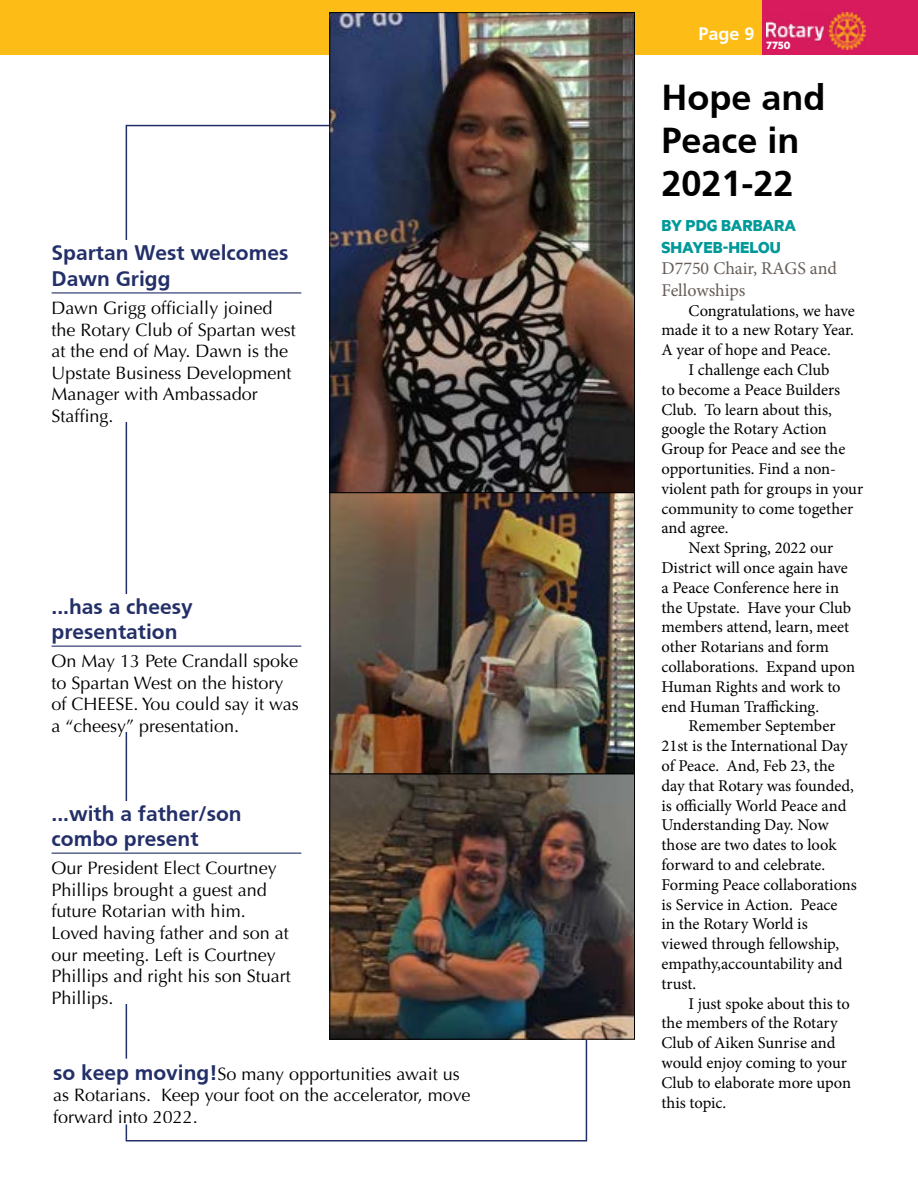
<style>
.page{position:relative;width:918px;height:1188px;background:#fff}
.page>*{position:absolute;margin:0;border:0;box-sizing:border-box;transform-origin:0 0}
.t1{font:700 36px/43.2px "Frutiger";color:#000}
.t2{font:700 21px/25.2px "Frutiger";color:#232f68}
.t3{font:18px/21.6px "Optima";color:#000}
.t4{font:18px/21.6px "Minion Pro";color:#675d58}
.t5{font:700 18px/21.6px "Metric";color:#099}
.t6{font:700 18px "Frutiger";color:#fff}
.t7{font:16.5px "Minion Pro";letter-spacing:-.005em;color:#000}
.t8{font:700 12px "Metric";color:#fff}
.s1{font-family:"Frutiger";font-weight:700;font-size:21px;color:#232f68}
</style>
<div class="page">
<div style="left:761px;top:0;width:157px;height:55px;background:#d81b5d"></div>
<div style="left:0;top:0;width:761px;height:55px;background:#fdbd16"></div>
<img style="left:766px;top:13px;width:100px;height:37px">
<img style="left:331px;top:14px;width:302px;height:1024px">
<div style="left:329px;top:773px;width:306px;height:267px;border:1px solid #000"></div>
<div style="left:329px;top:492px;width:306px;height:282px;border:1px solid #000"></div>
<div style="left:329px;top:12px;width:306px;height:481px;border:1px solid #000"></div>
<hr style="left:52px;top:292px;width:249px;height:1px;background:#232f68">
<hr style="left:52px;top:646px;width:249px;height:1px;background:#232f68">
<hr style="left:52px;top:853px;width:249px;height:1px;background:#232f68">
<p class="t2" style="left:52px;top:240px;width:238px">Spartan West welcomes<br>Dawn Grigg</p>
<p class="t3" style="left:52px;top:297px;width:246px">Dawn Grigg officially joined the Rotary Club of Spartan west at the end of May. Dawn is the<br>Upstate Business Development<br>Manager with Ambassador<br>Staffing.</p>
<p class="t2" style="left:52px;top:594px;width:143px">...has a cheesy presentation</p>
<p class="t3" style="left:52px;top:651px;width:249px">On May 13 Pete Crandall spoke to Spartan West on the history of CHEESE. You could say it was a “cheesy” presentation.</p>
<p class="t2" style="left:52px;top:801px;width:192px">...with a father/son combo present</p>
<p class="t3" style="left:52px;top:858px;width:241px">Our President Elect Courtney<br>Phillips brought a guest and future Rotarian with him.<br>Loved having father and son at our meeting. Left is Courtney<br>Phillips and right his son Stuart<br>Phillips.</p>
<p class="t3" style="left:53px;top:1063px;width:419px"><span class="s1">so keep moving!</span>So many opportunities await us as Rotarians. Keep your foot on the accelerator, move forward into 2022.</p>
<p class="t6" style="left:699px;top:23px;width:58px">Page 9</p>
<p class="t8" style="left:766px;top:38px;width:25px">7750</p>
<h1 class="t1" style="left:662px;top:75px;width:166px">Hope and<br>Peace in<br>2021-22</h1>
<p class="t5" style="left:662px;top:214px;width:136px">BY PDG BARBARA<br>SHAYEB-HELOU</p>
<p class="t4" style="left:662px;top:258px;width:177px">D7750 Chair, RAGS and<br>Fellowships</p>
<p class="t7" style="left:688px;top:299px;width:168px">Congratulations, we have</p>
<p class="t7" style="left:662px;top:319px;width:194px">made it to a new Rotary Year.</p>
<p class="t7" style="left:662px;top:339px;width:171px">A year of hope and Peace.</p>
<p class="t7" style="left:688px;top:359px;width:142px">I challenge each Club</p>
<p class="t7" style="left:662px;top:379px;width:180px">to become a Peace Builders</p>
<p class="t7" style="left:662px;top:398px;width:172px">Club. To learn about this,</p>
<p class="t7" style="left:662px;top:418px;width:167px">google the Rotary Action</p>
<p class="t7" style="left:662px;top:438px;width:185px">Group for Peace and see the</p>
<p class="t7" style="left:662px;top:458px;width:176px">opportunities. Find a non-</p>
<p class="t7" style="left:662px;top:478px;width:203px">violent path for groups in your</p>
<p class="t7" style="left:662px;top:497px;width:193px">community to come together</p>
<p class="t7" style="left:662px;top:517px;width:69px">and agree.</p>
<p class="t7" style="left:688px;top:537px;width:146px">Next Spring, 2022 our</p>
<p class="t7" style="left:662px;top:557px;width:188px">District will once again have</p>
<p class="t7" style="left:662px;top:577px;width:179px">a Peace Conference here in</p>
<p class="t7" style="left:662px;top:596px;width:191px">the Upstate. Have your Club</p>
<p class="t7" style="left:662px;top:616px;width:189px">members attend, learn, meet</p>
<p class="t7" style="left:662px;top:636px;width:169px">other Rotarians and form</p>
<p class="t7" style="left:662px;top:656px;width:195px">collaborations. Expand upon</p>
<p class="t7" style="left:662px;top:676px;width:181px">Human Rights and work to</p>
<p class="t7" style="left:662px;top:695px;width:159px">end Human Trafficking.</p>
<p class="t7" style="left:688px;top:715px;width:149px">Remember September</p>
<p class="t7" style="left:662px;top:735px;width:188px">21st is the International Day</p>
<p class="t7" style="left:662px;top:755px;width:175px">of Peace. And, Feb 23, the</p>
<p class="t7" style="left:662px;top:775px;width:194px">day that Rotary was founded,</p>
<p class="t7" style="left:662px;top:794px;width:186px">is officially World Peace and</p>
<p class="t7" style="left:662px;top:814px;width:169px">Understanding Day. Now</p>
<p class="t7" style="left:662px;top:834px;width:177px">those are two dates to look</p>
<p class="t7" style="left:662px;top:854px;width:165px">forward to and celebrate.</p>
<p class="t7" style="left:662px;top:874px;width:197px">Forming Peace collaborations</p>
<p class="t7" style="left:662px;top:893px;width:178px">is Service in Action. Peace</p>
<p class="t7" style="left:662px;top:913px;width:148px">in the Rotary World is</p>
<p class="t7" style="left:662px;top:933px;width:179px">viewed through fellowship,</p>
<p class="t7" style="left:662px;top:953px;width:182px">empathy,accountability and</p>
<p class="t7" style="left:662px;top:973px;width:36px">trust.</p>
<p class="t7" style="left:688px;top:992px;width:163px">I just spoke about this to</p>
<p class="t7" style="left:662px;top:1012px;width:178px">the members of the Rotary</p>
<p class="t7" style="left:662px;top:1032px;width:176px">Club of Aiken Sunrise and</p>
<p class="t7" style="left:662px;top:1052px;width:187px">would enjoy coming to your</p>
<p class="t7" style="left:662px;top:1072px;width:191px">Club to elaborate more upon</p>
<p class="t7" style="left:662px;top:1091px;width:66px">this topic.</p>
</div>
